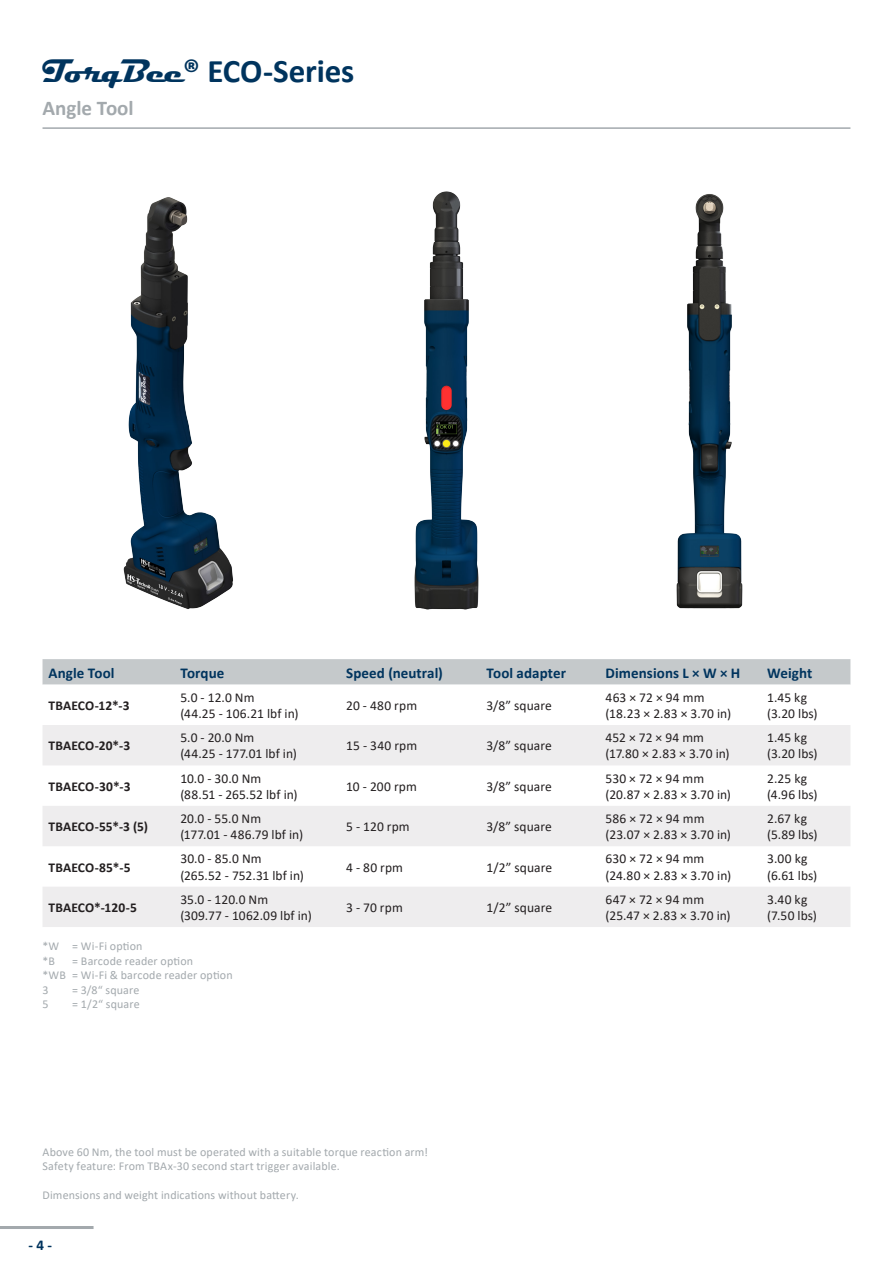
<style>
.page{position:relative;width:893px;height:1263px;background:#fff}
.page>*{position:absolute;margin:0;border:0;box-sizing:border-box;transform-origin:0 0}
.t1{font:700 33px "Calibri";letter-spacing:-.005em;color:#00345e}
.t2{font:700 21px "Calibri";color:#a3a9ad}
.t3{font:700 15px "Calibri";letter-spacing:.005em;color:#00345e}
.t4{font:13.5px "Calibri";letter-spacing:.005em;color:#231f20}
.t5{font:700 13.5px "Calibri";letter-spacing:.01em;color:#231f20}
.t6{font:12px "Calibri";letter-spacing:.01em;color:#a3a9ad}
.s1{font-family:"Magneto"}
</style>
<div class="page">
<hr style="left:0;top:1226px;width:94px;height:3px;background:#a3a9ad">
<div style="left:43px;top:659px;width:807px;height:26px;background:#c5c9cb"></div>
<svg style="left:43px;top:725px;width:807px;height:202px;fill:#eeedee"></svg>
<hr style="left:43px;top:127px;width:807px;height:2px;background:#a3a9ad">
<img style="left:414px;top:191px;width:65px;height:419px">
<img style="left:676px;top:194px;width:67px;height:415px">
<img style="left:123px;top:197px;width:110px;height:412px">
<p class="t1" style="left:43px;top:47px;width:313px"><span class="s1">TorqBee</span>® ECO-Series</p>
<p class="t2" style="left:43px;top:93px;width:93px">Angle Tool</p>
<p class="t3" style="left:49px;top:662px;width:68px">Angle Tool</p>
<p class="t3" style="left:180px;top:662px;width:46px">Torque</p>
<p class="t3" style="left:346px;top:662px;width:98px">Speed (neutral)</p>
<p class="t3" style="left:486px;top:662px;width:81px">Tool adapter</p>
<p class="t3" style="left:606px;top:662px;width:136px">Dimensions L × W × H</p>
<p class="t3" style="left:767px;top:662px;width:47px">Weight</p>
<p class="t5" style="left:49px;top:696px;width:83px">TBAECO-12*-3</p>
<p class="t4" style="left:767px;top:688px;width:41px">1.45 kg</p>
<p class="t4" style="left:767px;top:704px;width:52px">(3.20 lbs)</p>
<p class="t4" style="left:180px;top:688px;width:76px">5.0 - 12.0 Nm</p>
<p class="t4" style="left:180px;top:704px;width:120px">(44.25 - 106.21 lbf in)</p>
<p class="t4" style="left:606px;top:688px;width:100px">463 × 72 × 94 mm</p>
<p class="t4" style="left:606px;top:704px;width:127px">(18.23 × 2.83 × 3.70 in)</p>
<p class="t4" style="left:346px;top:696px;width:72px">20 - 480 rpm</p>
<p class="t4" style="left:486px;top:696px;width:67px">3/8” square</p>
<p class="t5" style="left:49px;top:736px;width:83px">TBAECO-20*-3</p>
<p class="t4" style="left:180px;top:728px;width:76px">5.0 - 20.0 Nm</p>
<p class="t4" style="left:180px;top:744px;width:118px">(44.25 - 177.01 lbf in)</p>
<p class="t4" style="left:346px;top:736px;width:73px">15 - 340 rpm</p>
<p class="t4" style="left:486px;top:736px;width:67px">3/8” square</p>
<p class="t4" style="left:606px;top:728px;width:100px">452 × 72 × 94 mm</p>
<p class="t4" style="left:606px;top:744px;width:126px">(17.80 × 2.83 × 3.70 in)</p>
<p class="t4" style="left:767px;top:728px;width:41px">1.45 kg</p>
<p class="t4" style="left:767px;top:744px;width:52px">(3.20 lbs)</p>
<p class="t5" style="left:49px;top:777px;width:84px">TBAECO-30*-3</p>
<p class="t4" style="left:180px;top:769px;width:83px">10.0 - 30.0 Nm</p>
<p class="t4" style="left:180px;top:785px;width:119px">(88.51 - 265.52 lbf in)</p>
<p class="t4" style="left:346px;top:777px;width:72px">10 - 200 rpm</p>
<p class="t4" style="left:486px;top:777px;width:67px">3/8” square</p>
<p class="t4" style="left:606px;top:769px;width:100px">530 × 72 × 94 mm</p>
<p class="t4" style="left:606px;top:785px;width:127px">(20.87 × 2.83 × 3.70 in)</p>
<p class="t4" style="left:767px;top:769px;width:42px">2.25 kg</p>
<p class="t4" style="left:767px;top:785px;width:52px">(4.96 lbs)</p>
<p class="t5" style="left:49px;top:817px;width:101px">TBAECO-55*-3 (5)</p>
<p class="t4" style="left:180px;top:809px;width:82px">20.0 - 55.0 Nm</p>
<p class="t4" style="left:180px;top:825px;width:124px">(177.01 - 486.79 lbf in)</p>
<p class="t4" style="left:346px;top:817px;width:65px">5 - 120 rpm</p>
<p class="t4" style="left:486px;top:817px;width:67px">3/8” square</p>
<p class="t4" style="left:606px;top:809px;width:100px">586 × 72 × 94 mm</p>
<p class="t4" style="left:606px;top:825px;width:127px">(23.07 × 2.83 × 3.70 in)</p>
<p class="t4" style="left:767px;top:809px;width:41px">2.67 kg</p>
<p class="t4" style="left:767px;top:825px;width:52px">(5.89 lbs)</p>
<p class="t5" style="left:49px;top:857px;width:84px">TBAECO-85*-5</p>
<p class="t4" style="left:180px;top:849px;width:83px">30.0 - 85.0 Nm</p>
<p class="t4" style="left:180px;top:866px;width:125px">(265.52 - 752.31 lbf in)</p>
<p class="t4" style="left:346px;top:858px;width:58px">4 - 80 rpm</p>
<p class="t4" style="left:486px;top:858px;width:67px">1/2” square</p>
<p class="t4" style="left:606px;top:849px;width:100px">630 × 72 × 94 mm</p>
<p class="t4" style="left:606px;top:866px;width:127px">(24.80 × 2.83 × 3.70 in)</p>
<p class="t4" style="left:767px;top:849px;width:42px">3.00 kg</p>
<p class="t4" style="left:767px;top:866px;width:52px">(6.61 lbs)</p>
<p class="t5" style="left:49px;top:898px;width:90px">TBAECO*-120-5</p>
<p class="t4" style="left:180px;top:890px;width:89px">35.0 - 120.0 Nm</p>
<p class="t4" style="left:180px;top:906px;width:133px">(309.77 - 1062.09 lbf in)</p>
<p class="t4" style="left:346px;top:898px;width:58px">3 - 70 rpm</p>
<p class="t4" style="left:486px;top:898px;width:67px">1/2” square</p>
<p class="t4" style="left:606px;top:890px;width:100px">647 × 72 × 94 mm</p>
<p class="t4" style="left:606px;top:906px;width:127px">(25.47 × 2.83 × 3.70 in)</p>
<p class="t4" style="left:767px;top:890px;width:42px">3.40 kg</p>
<p class="t4" style="left:767px;top:906px;width:51px">(7.50 lbs)</p>
<p class="t6" style="left:43px;top:938px;width:102px">*W = Wi-Fi option</p>
<p class="t6" style="left:43px;top:952px;width:14px">*B</p>
<p class="t6" style="left:72px;top:952px;width:122px">= Barcode reader option</p>
<p class="t6" style="left:43px;top:967px;width:192px">*WB = Wi-Fi &amp; barcode reader option</p>
<p class="t6" style="left:43px;top:981px;width:8px">3</p>
<p class="t6" style="left:72px;top:981px;width:69px">= 3/8“ square</p>
<p class="t6" style="left:43px;top:996px;width:8px">5</p>
<p class="t6" style="left:72px;top:996px;width:69px">= 1/2“ square</p>
<p class="t6" style="left:43px;top:1144px;width:387px">Above 60 Nm, the tool must be operated with a suitable torque reaction arm!</p>
<p class="t6" style="left:43px;top:1158px;width:299px">Safety feature: From TBAx-30 second start trigger available.</p>
<p class="t6" style="left:43px;top:1187px;width:258px">Dimensions and weight indications without battery.</p>
<p class="t3" style="left:29px;top:1235px;width:25px">- 4 -</p>
</div>
